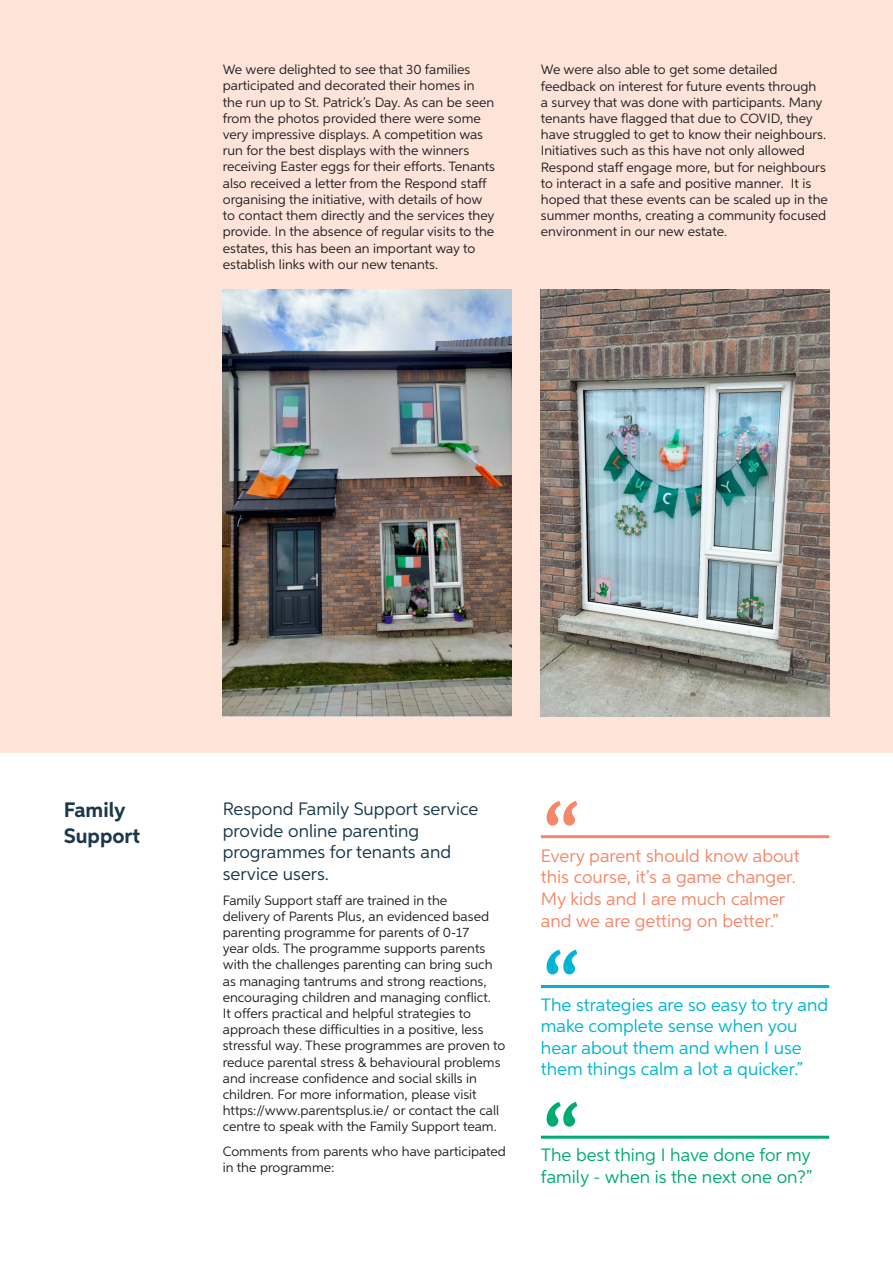
<style>
.page{position:relative;width:893px;height:1263px;background:#fff}
.page>*{position:absolute;margin:0;border:0;box-sizing:border-box;transform-origin:0 0}
.Body{font:112.5px "Aspira";color:#f5876a}
.Body-2{font:112.5px "Aspira";color:#00b5d1}
.Body-3{font:112.5px "Aspira";color:#00ab6f}
.t1{font:700 21px/25.2px "Aspira";color:#1a374b}
.Body-4{font:18px/21.6px "Aspira";color:#00b5d1}
.Body-5{font:18px/21.6px "Aspira";color:#f5876a}
.Body-6{font:18px/21.6px "Aspira";color:#1a374b}
.Body-7{font:18px/21.6px "Aspira";color:#00ab6f}
.Body-8{font:13.5px/16.2px "Aspira";color:#231f20}
</style>
<div class="page">
<div style="left:0;top:0;width:893px;height:753px;background:#fde3d8"></div>
<img style="left:223px;top:289px;width:288px;height:427px">
<img style="left:541px;top:289px;width:288px;height:427px">
<hr style="left:541px;top:835px;width:288px;height:3px;background:#f5876a">
<hr style="left:541px;top:985px;width:288px;height:3px;background:#00b5d1">
<hr style="left:541px;top:1136px;width:288px;height:3px;background:#00ab6f">
<p class="Body-8" style="left:223px;top:61px;width:274px">We were delighted to see that 30 families participated and decorated their homes in the run up to St. Patrick’s Day. As can be seen from the photos provided there were some very impressive displays. A competition was run for the best displays with the winners receiving Easter eggs for their efforts. Tenants also received a letter from the Respond staff organising the initiative, with details of how to contact them directly and the services they provide. In the absence of regular visits to the estates, this has been an important way to establish links with our new tenants.</p>
<p class="Body-8" style="left:541px;top:62px;width:288px">We were also able to get some detailed feedback on interest for future events through<br>a survey that was done with participants. Many tenants have flagged that due to COVID, they have struggled to get to know their neighbours.<br>Initiatives such as this have not only allowed Respond staff engage more, but for neighbours to interact in a safe and positive manner. It is hoped that these events can be scaled up in the summer months, creating a community focused environment in our new estate.</p>
<h1 class="t1" style="left:64px;top:798px;width:78px">Family<br>Support</h1>
<p class="Body-6" style="left:223px;top:798px;width:257px">Respond Family Support service provide online parenting programmes for tenants and service users.</p>
<p class="Body-8" style="left:223px;top:892px;width:284px">Family Support staff are trained in the<br>delivery of Parents Plus, an evidenced based parenting programme for parents of 0-17<br>year olds. The programme supports parents with the challenges parenting can bring such as managing tantrums and strong reactions, encouraging children and managing conflict.<br>It offers practical and helpful strategies to approach these difficulties in a positive, less stressful way. These programmes are proven to reduce parental stress &amp; behavioural problems and increase confidence and social skills in children. For more information, please visit https://www.parentsplus.ie/ or contact the call centre to speak with the Family Support team.</p>
<p class="Body-8" style="left:223px;top:1143px;width:285px">Comments from parents who have participated in the programme:</p>
<p class="Body" style="left:541px;top:776px;width:43px">“</p>
<p class="Body-5" style="left:541px;top:844px;width:260px">Every parent should know about this course, it’s a game changer.<br>My kids and I are much calmer and we are getting on better.”</p>
<p class="Body-2" style="left:541px;top:924px;width:43px">“</p>
<p class="Body-4" style="left:541px;top:993px;width:289px">The strategies are so easy to try and make complete sense when you hear about them and when I use them things calm a lot a quicker.”</p>
<p class="Body-3" style="left:541px;top:1077px;width:43px">“</p>
<p class="Body-7" style="left:541px;top:1144px;width:273px">The best thing I have done for my family - when is the next one on?”</p>
</div>
